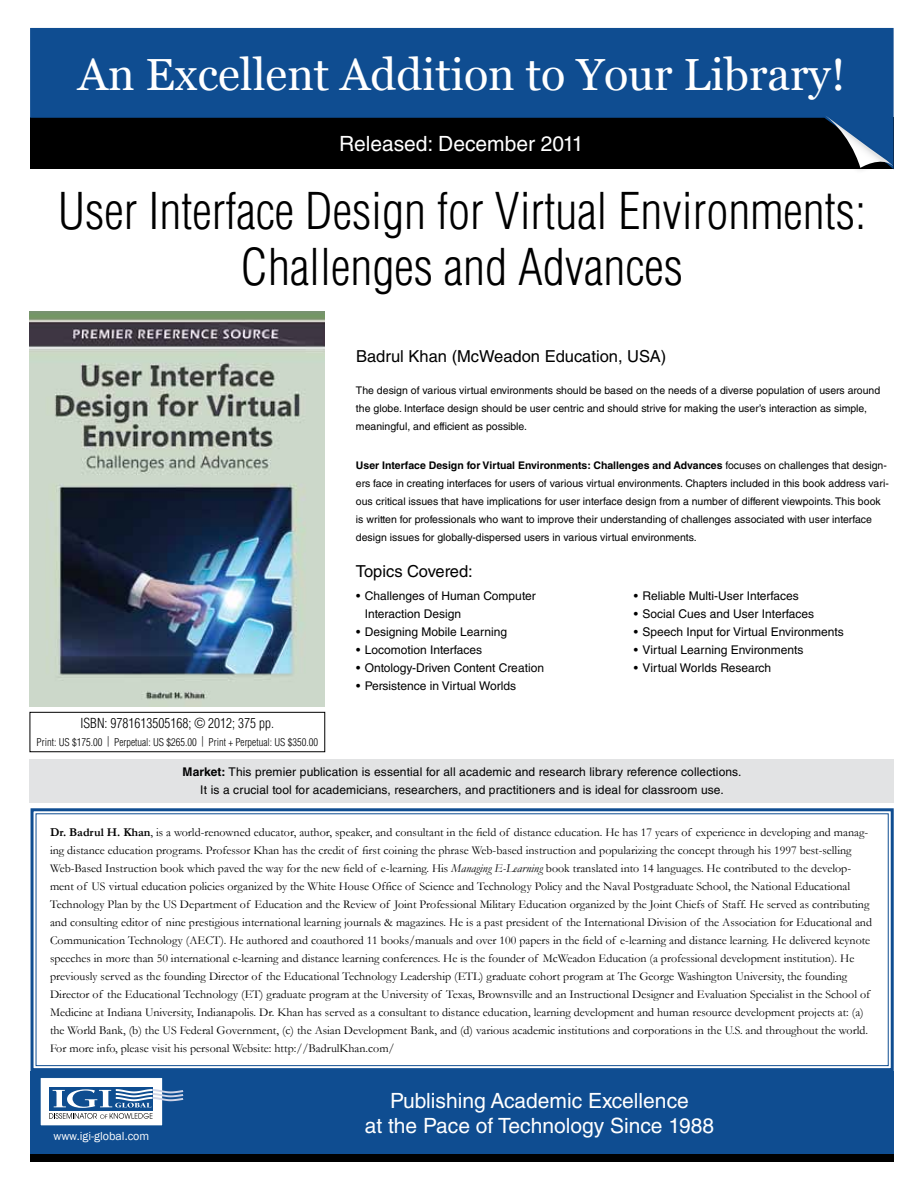
<style>
.page{position:relative;width:918px;height:1188px;background:#fff}
.page>*{position:absolute;margin:0;border:0;box-sizing:border-box;transform-origin:0 0}
.t1{font:300 condensed 49.5px/55.5px "Helvetica LT Std";color:#000;text-align:center}
.t2{font:45px "Vani";color:#fff}
.t3{font:21px/25.2px "Helvetica LT Std";color:#fff;text-align:center}
.t4{font:16.5px "Helvetica LT Std";color:#000}
.t5{font:300 condensed 13.5px "Helvetica LT Std";color:#000}
.t6{font:12px/18px "Garamond";color:#000}
.t7{font:12px/18px "Helvetica LT Std";color:#000;text-align:center}
.t8{font:12px "Franklin Gothic";color:#fff}
.t9{font:10.5px/18px "Helvetica LT Std";color:#000}
.t10{font:300 condensed 10.5px "Helvetica LT Std";color:#000}
.s1{font-weight:700}
.s2{font-style:italic}
</style>
<div class="page">
<div style="left:29px;top:759px;width:865px;height:43px;background:#e2e3e4"></div>
<div style="left:30px;top:1071px;width:864px;height:83px;background:#0f4d91"></div>
<div style="left:40px;top:1078px;width:123px;height:48px;background:#fff"></div>
<div style="left:40px;top:1077px;width:123px;height:49px;border:1px solid #0e4d90"></div>
<div style="left:49px;top:1087px;width:103px;height:23px;background:#0e4d90"></div>
<svg style="left:49px;top:1089px;width:134px;height:30px"></svg>
<svg style="left:30px;top:28px;width:864px;height:141px;background:#09325f"></svg>
<div style="left:816px;top:111px;width:78px;height:63px;background:#000;opacity:.2"></div>
<svg style="left:824px;top:115px;width:69px;height:53px;background:#2f4d6d"></svg>
<svg style="left:30px;top:808px;width:864px;height:263px"></svg>
<div style="left:36px;top:813px;width:853px;height:253px;border:1px solid #0f4d91"></div>
<img style="left:29px;top:311px;width:296px;height:395px">
<div style="left:30px;top:712px;width:295px;height:40px;border:1px solid #000"></div>
<div style="left:30px;top:1154px;width:864px;height:8px;background:#000"></div>
<h2 class="t2" style="left:78px;top:48px;width:769px">An Excellent Addition to Your Library!</h2>
<h3 class="t3" style="left:339px;top:131px;width:246px">Released: December 2011</h3>
<h1 class="t1" style="left:58px;top:183px;width:810px">User Interface Design for Virtual Environments:<br>Challenges and Advances</h1>
<p class="t5" style="left:81px;top:715px;width:195px">ISBN: 9781613505168; © 2012; 375 pp.</p>
<p class="t10" style="left:37px;top:736px;width:283px">Print: US $175.00 | Perpetual: US $265.00 | Print + Perpetual: US $350.00</p>
<h3 class="t4" style="left:356px;top:347px;width:312px">Badrul Khan (McWeadon Education, USA)</h3>
<p class="t9" style="left:356px;top:382px;width:526px">The design of various virtual environments should be based on the needs of a diverse population of users around the globe. Interface design should be user centric and should strive for making the user’s interaction as simple, meaningful, and efficient as possible.</p>
<p class="t9" style="left:356px;top:457px;width:534px"><span class="s1">User Interface Design for Virtual Environments: Challenges and Advances</span> focuses on challenges that design&shy;ers face in creating interfaces for users of various virtual environments. Chapters included in this book address vari&shy;ous critical issues that have implications for user interface design from a number of different viewpoints. This book is written for professionals who want to improve their understanding of challenges associated with user interface design issues for globally-dispersed users in various virtual environments.</p>
<h3 class="t4" style="left:356px;top:562px;width:118px">Topics Covered:</h3>
<p class="t7" style="left:365px;top:587px;width:172px;text-align:left;text-indent:-9px">• Challenges of Human Computer<br>Interaction Design</p>
<p class="t7" style="left:356px;top:623px;width:152px">• Designing Mobile Learning</p>
<p class="t7" style="left:356px;top:641px;width:128px">• Locomotion Interfaces</p>
<p class="t7" style="left:356px;top:659px;width:189px">• Ontology-Driven Content Creation</p>
<p class="t7" style="left:356px;top:677px;width:162px">• Persistence in Virtual Worlds</p>
<p class="t7" style="left:634px;top:587px;width:166px">• Reliable Multi-User Interfaces</p>
<p class="t7" style="left:634px;top:605px;width:182px">• Social Cues and User Interfaces</p>
<p class="t7" style="left:634px;top:623px;width:211px">• Speech Input for Virtual Environments</p>
<p class="t7" style="left:634px;top:641px;width:171px">• Virtual Learning Environments</p>
<p class="t7" style="left:634px;top:659px;width:139px">• Virtual Worlds Research</p>
<p class="t7" style="left:183px;top:763px;width:560px"><span class="s1">Market:</span> This premier publication is essential for all academic and research library reference collections.<br>It is a crucial tool for academicians, researchers, and practitioners and is ideal for classroom use.</p>
<p class="t6" style="left:50px;top:823px;width:824px"><span class="s1">Dr. Badrul H. Khan</span>, is a world-renowned educator, author, speaker, and consultant in the field of distance education. He has 17 years of experience in developing and manag&shy;ing distance education programs. Professor Khan has the credit of first coining the phrase Web-based instruction and popularizing the concept through his 1997 best-selling Web-Based Instruction book which paved the way for the new field of e-learning. His <span class="s2">Managing E-Learning</span> book translated into 14 languages. He contributed to the develop&shy;ment of US virtual education policies organized by the White House Office of Science and Technology Policy and the Naval Postgraduate School, the National Educational Technology Plan by the US Department of Education and the Review of Joint Professional Military Education organized by the Joint Chiefs of Staff. He served as contributing and consulting editor of nine prestigious international learning journals &amp; magazines. He is a past president of the International Division of the Association for Educational and Communication Technology (AECT). He authored and coauthored 11 books/manuals and over 100 papers in the field of e-learning and distance learning. He delivered keynote speeches in more than 50 international e-learning and distance learning conferences. He is the founder of McWeadon Education (a professional development institution). He previously served as the founding Director of the Educational Technology Leadership (ETL) graduate cohort program at The George Washington University, the founding Director of the Educational Technology (ET) graduate program at the University of Texas, Brownsville and an Instructional Designer and Evaluation Specialist in the School of Medicine at Indiana University, Indianapolis. Dr. Khan has served as a consultant to distance education, learning development and human resource development projects at: (a) the World Bank, (b) the US Federal Government, (c) the Asian Development Bank, and (d) various academic institutions and corporations in the U.S. and throughout the world.<br>For more info, please visit his personal Website: http://BadrulKhan.com/</p>
<p class="t8" style="left:53px;top:1128px;width:97px">www.igi-global.com</p>
<h3 class="t3" style="left:365px;top:1088px;width:351px">Publishing Academic Excellence<br>at the Pace of Technology Since 1988</h3>
</div>
